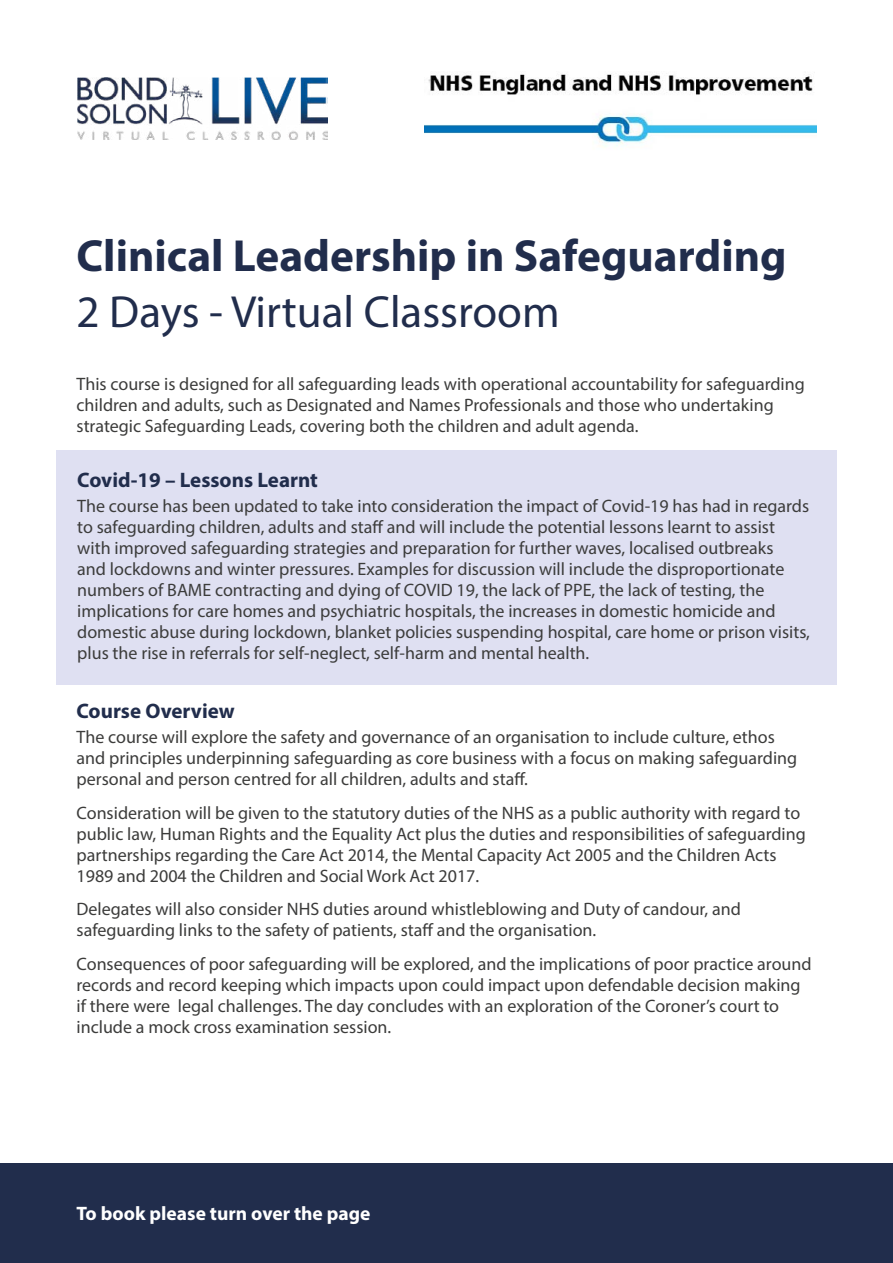
<style>
.page{position:relative;width:893px;height:1263px;background:#fff}
.page>*{position:absolute;margin:0;border:0;box-sizing:border-box;transform-origin:0 0}
.t1{font:700 45.15px "Myriad Pro";color:#212d4c}
.t2{font:45.15px "Myriad Pro";color:#212d4c}
.t3{font:700 21px "Myriad Pro";color:#212d4c}
.t4{font:700 19.5px "Myriad Pro";color:#fff}
.t5{font:18px/21px "Myriad Pro";color:#3c3c3b}
</style>
<div class="page">
<img style="left:425px;top:73px;width:392px;height:73px">
<img style="left:77px;top:78px;width:251px;height:62px">
<div style="left:0;top:1163px;width:893px;height:100px;background:#212d4c"></div>
<div style="left:56px;top:450px;width:781px;height:235px;background:#dfe0f2"></div>
<h1 class="t1" style="left:77px;top:226px;width:712px">Clinical Leadership in Safeguarding</h1>
<h1 class="t2" style="left:77px;top:284px;width:485px">2 Days - Virtual Classroom</h1>
<p class="t5" style="left:77px;top:373px;width:730px">This course is designed for all safeguarding leads with operational accountability for safeguarding children and adults, such as Designated and Names Professionals and those who undertaking strategic Safeguarding Leads, covering both the children and adult agenda.</p>
<p class="t3" style="left:77px;top:466px;width:242px">Covid-19 – Lessons Learnt</p>
<p class="t5" style="left:77px;top:496px;width:734px">The course has been updated to take into consideration the impact of Covid-19 has had in regards to safeguarding children, adults and staff and will include the potential lessons learnt to assist with improved safeguarding strategies and preparation for further waves, localised outbreaks<br>and lockdowns and winter pressures. Examples for discussion will include the disproportionate numbers of BAME contracting and dying of COVID 19, the lack of PPE, the lack of testing, the implications for care homes and psychiatric hospitals, the increases in domestic homicide and domestic abuse during lockdown, blanket policies suspending hospital, care home or prison visits, plus the rise in referrals for self-neglect, self-harm and mental health.</p>
<p class="t3" style="left:77px;top:697px;width:160px">Course Overview</p>
<p class="t5" style="left:77px;top:726px;width:722px">The course will explore the safety and governance of an organisation to include culture, ethos and principles underpinning safeguarding as core business with a focus on making safeguarding personal and person centred for all children, adults and staff.</p>
<p class="t5" style="left:77px;top:802px;width:731px">Consideration will be given to the statutory duties of the NHS as a public authority with regard to public law, Human Rights and the Equality Act plus the duties and responsibilities of safeguarding partnerships regarding the Care Act 2014, the Mental Capacity Act 2005 and the Children Acts 1989 and 2004 the Children and Social Work Act 2017.</p>
<p class="t5" style="left:77px;top:898px;width:666px">Delegates will also consider NHS duties around whistleblowing and Duty of candour, and safeguarding links to the safety of patients, staff and the organisation.</p>
<p class="t5" style="left:77px;top:953px;width:737px">Consequences of poor safeguarding will be explored, and the implications of poor practice around records and record keeping which impacts upon could impact upon defendable decision making if there were legal challenges. The day concludes with an exploration of the Coroner’s court to include a mock cross examination session.</p>
<p class="t4" style="left:77px;top:1201px;width:295px">To book please turn over the page</p>
</div>
